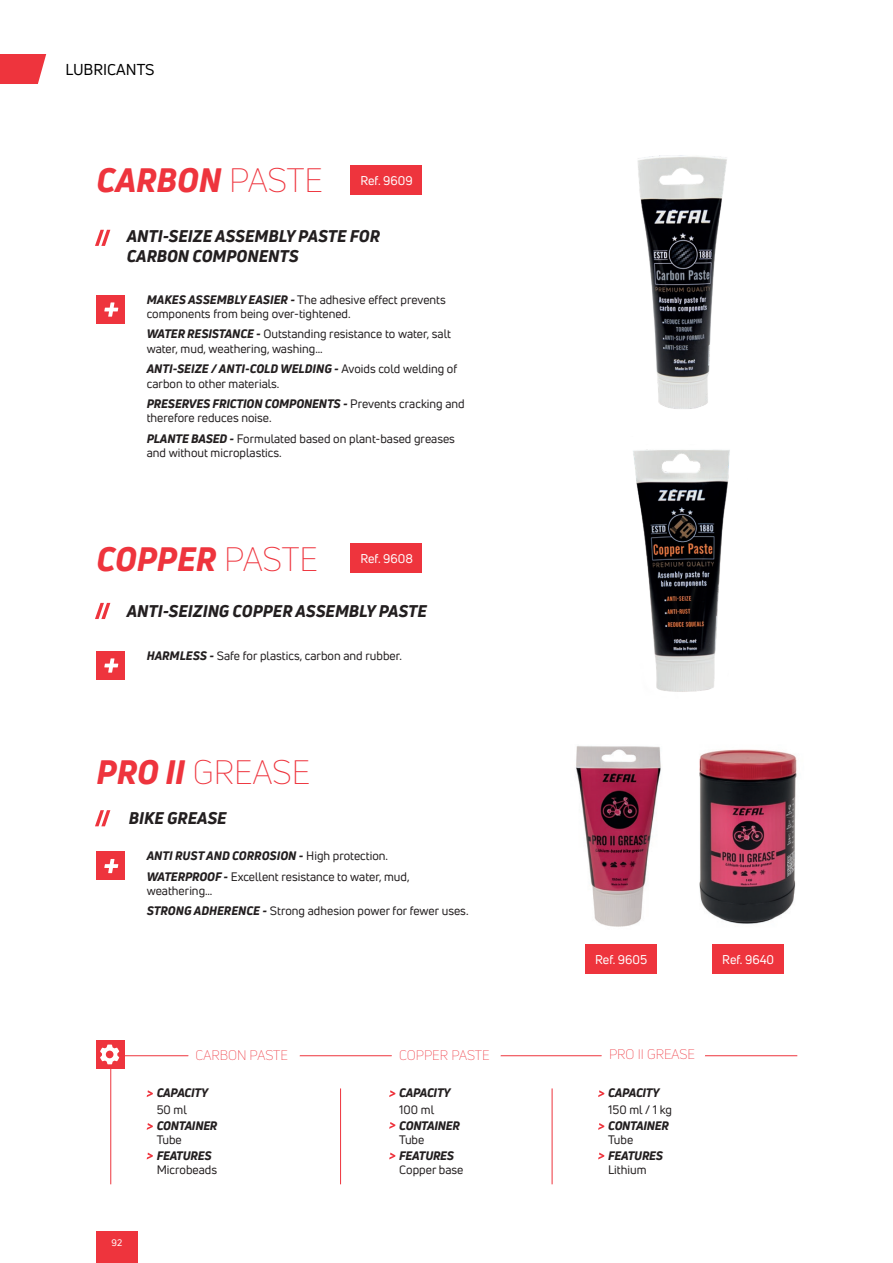
<style>
.page{position:relative;width:893px;height:1263px;background:#fff}
.page>*{position:absolute;margin:0;border:0;box-sizing:border-box;transform-origin:0 0}
.t1{font:italic 800 33px "Uni Neue";color:#ee343d}
.t2{font:300 33px "Uni Neue";color:#ee343d}
.t3{font:italic 800 16.5px/19.8px "Uni Neue";color:#231f20}
.t4{font:15.45px "Uni Neue";color:#000}
.t5{font:300 13.5px "Uni Neue";color:#ee343d}
.t6{font:12.45px "Uni Neue";color:#fff}
.t7{font:12px/14.4px "Uni Neue";color:#231f20}
.t8{font:italic 800 12px "Uni Neue";letter-spacing:-.02em;color:#231f20}
.t9{font:9.45px "Uni Neue";color:#fff}
.s1{font-weight:300;font-style:normal}
.s2{font-weight:800;font-style:italic}
</style>
<div class="page">
<svg style="left:0;top:54px;width:46px;height:30px"></svg>
<img style="left:637px;top:155px;width:90px;height:254px">
<img style="left:633px;top:449px;width:97px;height:243px">
<img style="left:575px;top:746px;width:86px;height:181px">
<img style="left:699px;top:749px;width:98px;height:175px">
<div style="left:96px;top:1231px;width:42px;height:32px;background:#ee343d"></div>
<div style="left:350px;top:165px;width:72px;height:30px;background:#ee343d"></div>
<div style="left:350px;top:543px;width:72px;height:30px;background:#ee343d"></div>
<div style="left:585px;top:944px;width:72px;height:30px;background:#ee343d"></div>
<div style="left:712px;top:944px;width:72px;height:30px;background:#ee343d"></div>
<svg style="left:110px;top:1055px;width:688px;height:130px"></svg>
<svg style="left:186px;top:1055px;width:116px;height:14px"></svg>
<svg style="left:390px;top:1055px;width:113px;height:14px"></svg>
<svg style="left:600px;top:1055px;width:107px;height:14px"></svg>
<svg style="left:147px;top:1153px;width:6px;height:6px"></svg>
<svg style="left:147px;top:1123px;width:6px;height:7px"></svg>
<svg style="left:147px;top:1090px;width:6px;height:7px"></svg>
<svg style="left:389px;top:1153px;width:6px;height:6px"></svg>
<svg style="left:389px;top:1122px;width:6px;height:7px"></svg>
<svg style="left:389px;top:1090px;width:6px;height:7px"></svg>
<svg style="left:598px;top:1153px;width:6px;height:6px"></svg>
<svg style="left:598px;top:1123px;width:6px;height:7px"></svg>
<svg style="left:598px;top:1090px;width:6px;height:7px"></svg>
<svg style="left:95px;top:230px;width:15px;height:16px"></svg>
<svg style="left:95px;top:603px;width:15px;height:16px"></svg>
<svg style="left:95px;top:810px;width:15px;height:16px"></svg>
<div style="left:96px;top:295px;width:29px;height:28px;background:#ee343d"></div>
<svg style="left:104px;top:302px;width:14px;height:15px"></svg>
<div style="left:96px;top:651px;width:29px;height:28px;background:#ee343d"></div>
<svg style="left:104px;top:658px;width:14px;height:15px"></svg>
<div style="left:96px;top:851px;width:29px;height:29px;background:#ee343d"></div>
<svg style="left:104px;top:859px;width:14px;height:14px"></svg>
<div style="left:96px;top:1040px;width:29px;height:29px;background:#ee343d"></div>
<svg style="left:100px;top:1044px;width:19px;height:20px"></svg>
<hr style="left:340px;top:1088px;width:1px;height:96px;background:#ee343d">
<hr style="left:552px;top:1088px;width:1px;height:96px;background:#ee343d">
<p class="t4" style="left:66px;top:60px;width:91px">LUBRICANTS</p>
<h1 class="t1" style="left:97px;top:158px;width:228px">CARBON <span class="s1">PASTE</span></h1>
<p class="t6" style="left:360px;top:173px;width:54px">Ref. 9609</p>
<h2 class="t3" style="left:127px;top:226px;width:254px">ANTI-SEIZE ASSEMBLY PASTE FOR<br>CARBON COMPONENTS</h2>
<p class="t7" style="left:147px;top:292px;width:301px"><span class="s2">MAKES ASSEMBLY EASIER -</span> The adhesive effect prevents components from being over-tightened.</p>
<p class="t7" style="left:147px;top:327px;width:306px"><span class="s2">WATER RESISTANCE -</span> Outstanding resistance to water, salt water, mud, weathering, washing…</p>
<p class="t7" style="left:147px;top:362px;width:312px"><span class="s2">ANTI-SEIZE / ANTI-COLD WELDING -</span> Avoids cold welding of carbon to other materials.</p>
<p class="t7" style="left:147px;top:396px;width:320px"><span class="s2">PRESERVES FRICTION COMPONENTS -</span> Prevents cracking and therefore reduces noise.</p>
<p class="t7" style="left:147px;top:431px;width:310px"><span class="s2">PLANTE BASED -</span> Formulated based on plant-based greases and without microplastics.</p>
<h1 class="t1" style="left:97px;top:537px;width:223px">COPPER <span class="s1">PASTE</span></h1>
<p class="t6" style="left:360px;top:551px;width:54px">Ref. 9608</p>
<h2 class="t3" style="left:127px;top:601px;width:302px">ANTI-SEIZING COPPER ASSEMBLY PASTE</h2>
<p class="t7" style="left:147px;top:648px;width:257px"><span class="s2">HARMLESS -</span> Safe for plastics, carbon and rubber.</p>
<h1 class="t2" style="left:97px;top:752px;width:215px"><span class="s2">PRO II</span> GREASE</h1>
<h2 class="t3" style="left:129px;top:808px;width:99px">BIKE GREASE</h2>
<p class="t7" style="left:147px;top:846px;width:264px;line-height:20.2px"><span class="s2">ANTI RUST AND CORROSION -</span> High protection.<br><span class="s2">WATERPROOF -</span> Excellent resistance to water, mud,</p>
<p class="t7" style="left:147px;top:880px;width:323px;line-height:20.2px">weathering…<br><span class="s2">STRONG ADHERENCE -</span> Strong adhesion power for fewer uses.</p>
<p class="t6" style="left:595px;top:952px;width:54px">Ref. 9605</p>
<p class="t6" style="left:722px;top:952px;width:53px">Ref. 9640</p>
<p class="t5" style="left:196px;top:1047px;width:94px">CARBON PASTE</p>
<p class="t5" style="left:399px;top:1047px;width:92px">COPPER PASTE</p>
<p class="t5" style="left:609px;top:1045px;width:88px">PRO II GREASE</p>
<p class="t9" style="left:112px;top:1237px;width:12px">92</p>
<p class="t8" style="left:157px;top:1085px;width:53px">CAPACITY</p>
<p class="t7" style="left:157px;top:1102px;width:32px">50 ml</p>
<p class="t8" style="left:157px;top:1118px;width:62px">CONTAINER</p>
<p class="t7" style="left:157px;top:1132px;width:27px">Tube</p>
<p class="t8" style="left:157px;top:1148px;width:56px">FEATURES</p>
<p class="t7" style="left:157px;top:1162px;width:62px">Microbeads</p>
<p class="t8" style="left:399px;top:1085px;width:53px">CAPACITY</p>
<p class="t7" style="left:399px;top:1102px;width:36px">100 ml</p>
<p class="t8" style="left:399px;top:1118px;width:62px">CONTAINER</p>
<p class="t7" style="left:399px;top:1132px;width:27px">Tube</p>
<p class="t8" style="left:399px;top:1148px;width:56px">FEATURES</p>
<p class="t7" style="left:399px;top:1162px;width:66px">Copper base</p>
<p class="t8" style="left:608px;top:1085px;width:53px">CAPACITY</p>
<p class="t7" style="left:608px;top:1102px;width:65px">150 ml / 1 kg</p>
<p class="t8" style="left:608px;top:1118px;width:62px">CONTAINER</p>
<p class="t7" style="left:608px;top:1132px;width:27px">Tube</p>
<p class="t8" style="left:608px;top:1148px;width:56px">FEATURES</p>
<p class="t7" style="left:608px;top:1162px;width:40px">Lithium</p>
</div>
